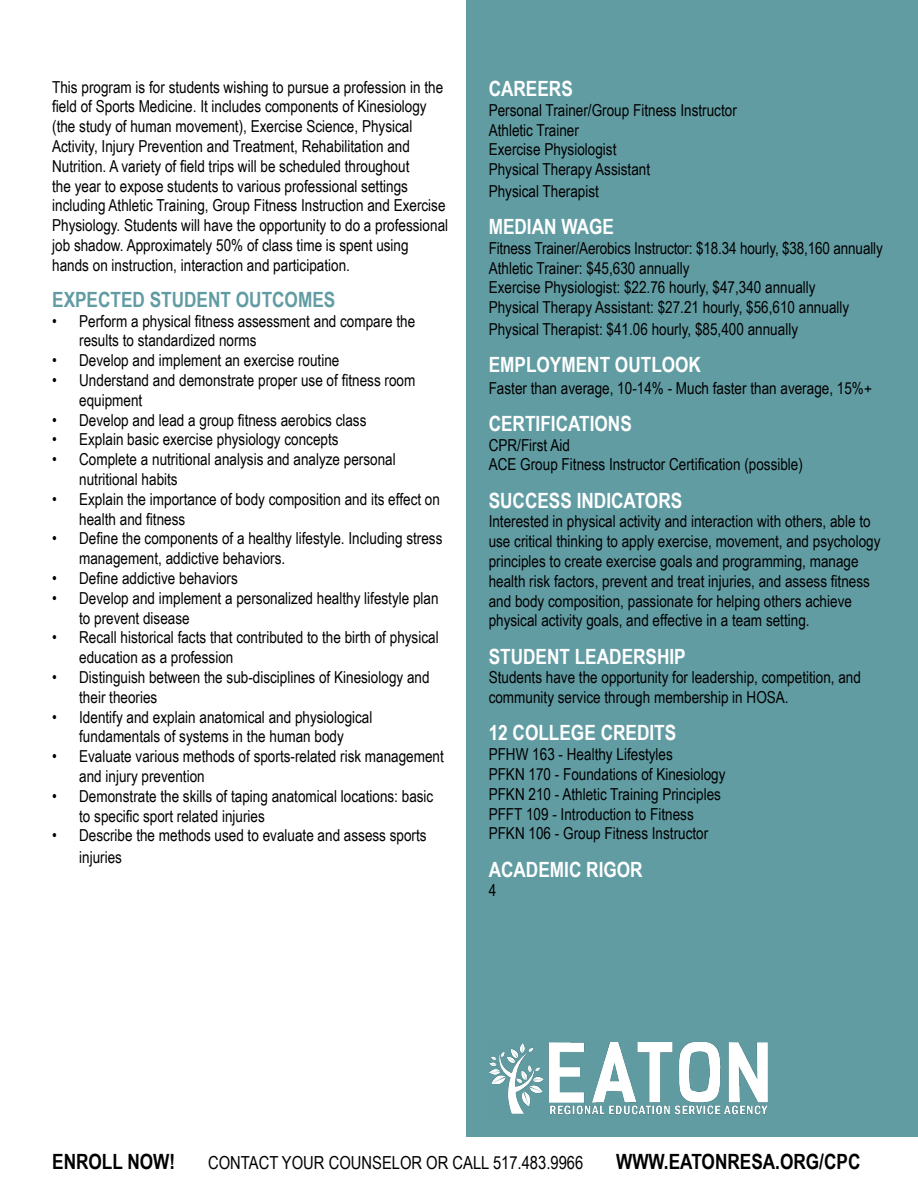
<style>
.page{position:relative;width:918px;height:1188px;background:#fff}
.page>*{position:absolute;margin:0;border:0;box-sizing:border-box;transform-origin:0 0}
.t1{font:700 21px "Arial Narrow";color:#fff}
.t2{font:700 21px "Arial Narrow";color:#000}
.t3{font:700 21px "Arial Narrow";color:#619ca3}
.t4{font:18px "Arial Narrow";color:#000}
.t5{font:16.5px/19.8px "Arial Narrow";color:#000}
</style>
<div class="page">
<div style="left:466px;top:0;width:452px;height:1136px;background:#619ca3"></div>
<img style="left:489px;top:1043px;width:279px;height:72px">
<p class="t5" style="left:52px;top:76px;width:397px">This program is for students wishing to pursue a profession in the field of Sports Medicine. It includes components of Kinesiology (the study of human movement), Exercise Science, Physical Activity, Injury Prevention and Treatment, Rehabilitation and Nutrition. A variety of field trips will be scheduled throughout<br>the year to expose students to various professional settings including Athletic Training, Group Fitness Instruction and Exercise Physiology. Students will have the opportunity to do a professional job shadow. Approximately 50% of class time is spent using hands on instruction, interaction and participation.</p>
<p class="t3" style="left:52px;top:284px;width:285px">EXPECTED STUDENT OUTCOMES</p>
<p class="t5" style="left:79px;top:310px;width:338px;text-indent:-27px">• Perform a physical fitness assessment and compare the results to standardized norms</p>
<p class="t5" style="left:52px;top:350px;width:289px">• Develop and implement an exercise routine</p>
<p class="t5" style="left:79px;top:370px;width:338px;text-indent:-27px">• Understand and demonstrate proper use of fitness room equipment</p>
<p class="t5" style="left:52px;top:409px;width:316px">• Develop and lead a group fitness aerobics class</p>
<p class="t5" style="left:52px;top:429px;width:288px">• Explain basic exercise physiology concepts</p>
<p class="t5" style="left:79px;top:449px;width:318px;text-indent:-27px">• Complete a nutritional analysis and analyze personal nutritional habits</p>
<p class="t5" style="left:79px;top:489px;width:362px;text-indent:-27px">• Explain the importance of body composition and its effect on health and fitness</p>
<p class="t5" style="left:79px;top:528px;width:365px;text-indent:-27px">• Define the components of a healthy lifestyle. Including stress management, addictive behaviors.</p>
<p class="t5" style="left:52px;top:568px;width:187px">• Define addictive behaviors</p>
<p class="t5" style="left:79px;top:588px;width:361px;text-indent:-27px">• Develop and implement a personalized healthy lifestyle plan to prevent disease</p>
<p class="t5" style="left:79px;top:627px;width:361px;text-indent:-27px">• Recall historical facts that contributed to the birth of physical education as a profession</p>
<p class="t5" style="left:79px;top:667px;width:352px;text-indent:-27px">• Distinguish between the sub-disciplines of Kinesiology and their theories</p>
<p class="t5" style="left:52px;top:706px;width:322px;text-align:center">• Identify and explain anatomical and physiological fundamentals of systems in the human body</p>
<p class="t5" style="left:79px;top:746px;width:366px;text-indent:-27px">• Evaluate various methods of sports-related risk management and injury prevention</p>
<p class="t5" style="left:79px;top:786px;width:356px;text-indent:-27px">• Demonstrate the skills of taping anatomical locations: basic to specific sport related injuries</p>
<p class="t5" style="left:79px;top:824px;width:349px;line-height:21.6px;text-indent:-27px">• Describe the methods used to evaluate and assess sports injuries</p>
<p class="t1" style="left:489px;top:73px;width:86px">CAREERS</p>
<p class="t5" style="left:489px;top:99px;width:250px">Personal Trainer/Group Fitness Instructor<br>Athletic Trainer<br>Exercise Physiologist<br>Physical Therapy Assistant</p>
<p class="t5" style="left:489px;top:180px;width:112px">Physical Therapist</p>
<p class="t1" style="left:489px;top:211px;width:127px">MEDIAN WAGE</p>
<p class="t5" style="left:489px;top:237px;width:396px">Fitness Trainer/Aerobics Instructor: $18.34 hourly, $38,160 annually Athletic Trainer: $45,630 annually<br>Exercise Physiologist: $22.76 hourly, $47,340 annually<br>Physical Therapy Assistant: $27.21 hourly, $56,610 annually</p>
<p class="t5" style="left:489px;top:318px;width:311px">Physical Therapist: $41.06 hourly, $85,400 annually</p>
<p class="t1" style="left:489px;top:349px;width:214px">EMPLOYMENT OUTLOOK</p>
<p class="t5" style="left:489px;top:377px;width:385px">Faster than average, 10-14% - Much faster than average, 15%+</p>
<p class="t1" style="left:489px;top:407px;width:145px">CERTIFICATIONS</p>
<p class="t5" style="left:489px;top:434px;width:316px">CPR/First Aid<br>ACE Group Fitness Instructor Certification (possible)</p>
<p class="t1" style="left:489px;top:484px;width:195px">SUCCESS INDICATORS</p>
<p class="t5" style="left:489px;top:511px;width:393px">Interested in physical activity and interaction with others, able to use critical thinking to apply exercise, movement, and psychology principles to create exercise goals and programming, manage health risk factors, prevent and treat injuries, and assess fitness and body composition, passionate for helping others achieve physical activity goals, and effective in a team setting.</p>
<p class="t1" style="left:489px;top:640px;width:199px">STUDENT LEADERSHIP</p>
<p class="t5" style="left:489px;top:667px;width:374px">Students have the opportunity for leadership, competition, and community service through membership in HOSA.</p>
<p class="t1" style="left:489px;top:717px;width:189px">12 COLLEGE CREDITS</p>
<p class="t5" style="left:489px;top:744px;width:238px">PFHW 163 - Healthy Lifestyles<br>PFKN 170 - Foundations of Kinesiology PFKN 210 - Athletic Training Principles PFFT 109 - Introduction to Fitness PFKN 106 - Group Fitness Instructor</p>
<p class="t1" style="left:489px;top:853px;width:156px">ACADEMIC RIGOR</p>
<p class="t5" style="left:489px;top:880px;width:9px">4</p>
<p class="t2" style="left:52px;top:1145px;width:125px">ENROLL NOW!</p>
<p class="t4" style="left:208px;top:1149px;width:377px">CONTACT YOUR COUNSELOR OR CALL 517.483.9966</p>
<p class="t2" style="left:616px;top:1145px;width:246px">WWW.EATONRESA.ORG/CPC</p>
</div>
